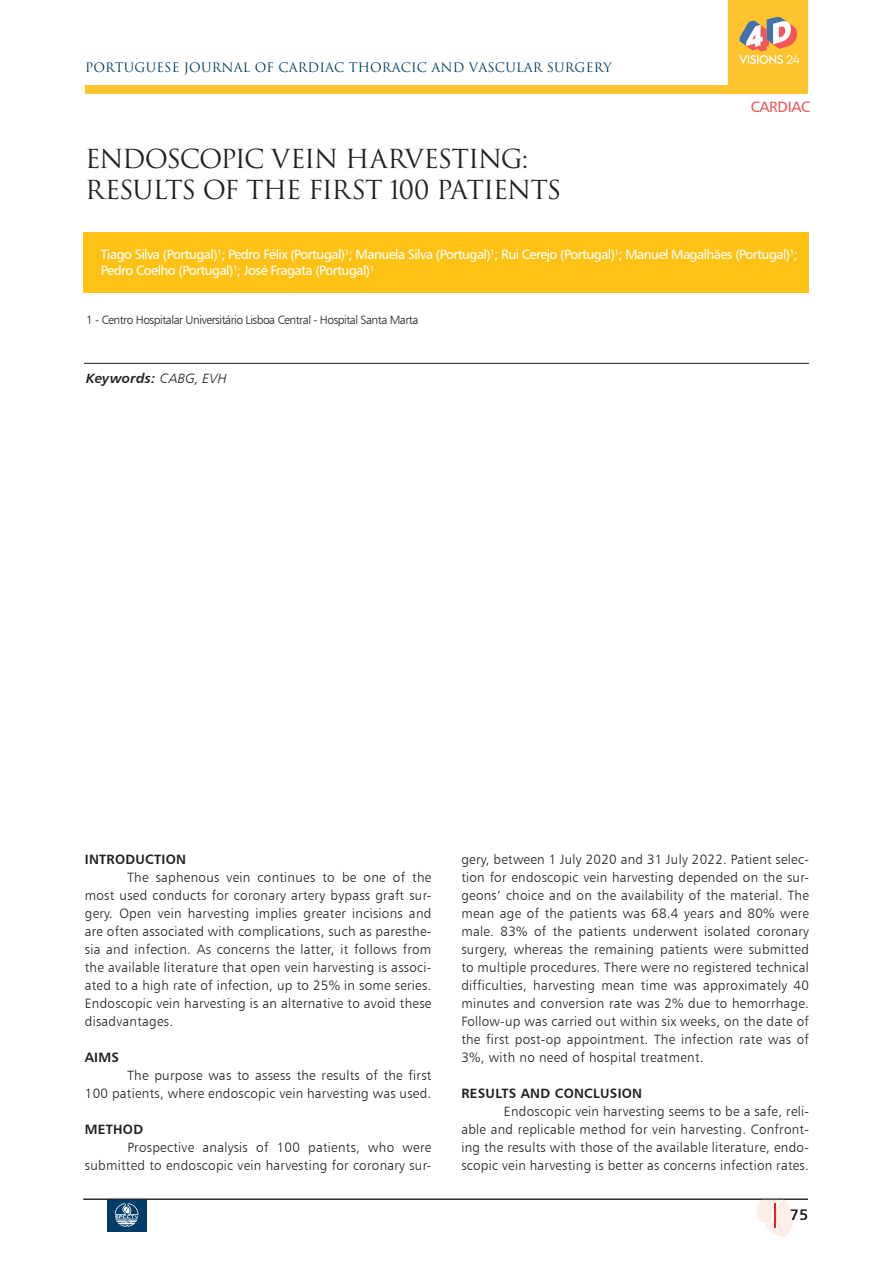
<style>
.page{position:relative;width:893px;height:1263px;background:#fff}
.page>*{position:absolute;margin:0;border:0;box-sizing:border-box;transform-origin:0 0}
.t1{font:25.5px/31.5px "Trajan Pro 3";letter-spacing:-.05em;color:#231f20}
.t2{font:15.15px "Humanist 777 BT Roman B";letter-spacing:-.02em;color:#f05759}
.t3{font:15px "Humanist 777 BT Roman B";color:#231f20}
.t4{font:13.5px/18px "Humanist 777 BT Light B";letter-spacing:.02em;color:#231f20;text-align:justify}
.t5{font:13.5px/16.2px "Humanist 777 BT Roman B";letter-spacing:-.04em;color:#fff}
.t6{font:13.5px "Humanist 777 BT Bold B";letter-spacing:.02em;color:#231f20}
.t7{font:13.5px "Humanist 777 BT Bold Italic B";letter-spacing:.01em;color:#231f20}
.t8{font:12.75px "Trajan Pro 3";letter-spacing:.01em;color:#003d68}
.t9{font:12px "Humanist 777 BT Light B";letter-spacing:-.04em;color:#231f20}
.s1{font-family:"Humanist 777 BT Light Italic B"}
</style>
<div class="page">
<div style="left:85px;top:85px;width:723px;height:8px;background:#fec42e"></div>
<div style="left:729px;top:0;width:79px;height:93px;background:#fec42e"></div>
<svg style="left:739px;top:17px;width:60px;height:47px"></svg>
<div style="left:107px;top:1199px;width:40px;height:33px;background:#003d68"></div>
<svg style="left:115px;top:1203px;width:23px;height:24px"></svg>
<svg style="left:757px;top:1200px;width:35px;height:37px"></svg>
<hr style="left:83px;top:1199px;width:725px;height:1px;background:#231f20">
<div style="left:84px;top:232px;width:725px;height:60px;background:#fdc215"></div>
<hr style="left:84px;top:363px;width:725px;height:1px;background:#231f20">
<p class="t8" style="left:85px;top:59px;width:528px">PORTUGUESE JOURNAL OF CARDIAC THORACIC AND VASCULAR SURGERY</p>
<h1 class="t1" style="left:85px;top:144px;width:478px">ENDOSCOPIC VEIN HARVESTING:<br>RESULTS OF THE FIRST 100 PATIENTS</h1>
<p class="t2" style="left:751px;top:97px;width:61px">CARDIAC</p>
<p class="t5" style="left:101px;top:246px;width:698px">Tiago Silva (Portugal)<sup>1</sup>; Pedro Félix (Portugal)<sup>1</sup>; Manuela Silva (Portugal)<sup>1</sup>; Rui Cerejo (Portugal)<sup>1</sup>; Manuel Magalhães (Portugal)<sup>1</sup>;<br>Pedro Coelho (Portugal)<sup>1</sup>; José Fragata (Portugal)<sup>1</sup></p>
<p class="t9" style="left:86px;top:312px;width:334px">1 - Centro Hospitalar Universitário Lisboa Central - Hospital Santa Marta</p>
<p class="t7" style="left:86px;top:370px;width:142px">Keywords: <span class="s1">CABG, EVH</span></p>
<p class="t6" style="left:85px;top:851px;width:103px">INTRODUCTION</p>
<p class="t4" style="left:85px;top:868px;width:348px;text-indent:43px">The saphenous vein continues to be one of the most used conducts for coronary artery bypass graft sur&shy;gery. Open vein harvesting implies greater incisions and are often associated with complications, such as paresthe&shy;sia and infection. As concerns the latter, it follows from the available literature that open vein harvesting is associ&shy;ated to a high rate of infection, up to 25% in some series.<br>Endoscopic vein harvesting is an alternative to avoid these disadvantages.</p>
<p class="t6" style="left:85px;top:1049px;width:36px">AIMS</p>
<p class="t4" style="left:85px;top:1066px;width:348px;text-align:right">The purpose was to assess the results of the first<br>100 patients, where endoscopic vein harvesting was used.</p>
<p class="t6" style="left:85px;top:1121px;width:60px">METHOD</p>
<p class="t4" style="left:85px;top:1138px;width:348px;text-align:right">Prospective analysis of 100 patients, who were submitted to endoscopic vein harvesting for coronary sur-</p>
<p class="t4" style="left:461px;top:850px;width:349px">gery, between 1 July 2020 and 31 July 2022. Patient selec&shy;tion for endoscopic vein harvesting depended on the sur&shy;geons’ choice and on the availability of the material. The mean age of the patients was 68.4 years and 80% were male. 83% of the patients underwent isolated coronary surgery, whereas the remaining patients were submitted to multiple procedures. There were no registered technical difficulties, harvesting mean time was approximately 40 minutes and conversion rate was 2% due to hemorrhage.<br>Follow-up was carried out within six weeks, on the date of the first post-op appointment. The infection rate was of 3%, with no need of hospital treatment.</p>
<p class="t6" style="left:461px;top:1085px;width:182px">RESULTS AND CONCLUSION</p>
<p class="t4" style="left:461px;top:1102px;width:349px;text-indent:43px">Endoscopic vein harvesting seems to be a safe, reli&shy;able and replicable method for vein harvesting. Confront&shy;ing the results with those of the available literature, endo&shy;scopic vein harvesting is better as concerns infection rates.</p>
<p class="t3" style="left:790px;top:1205px;width:19px">75</p>
</div>
